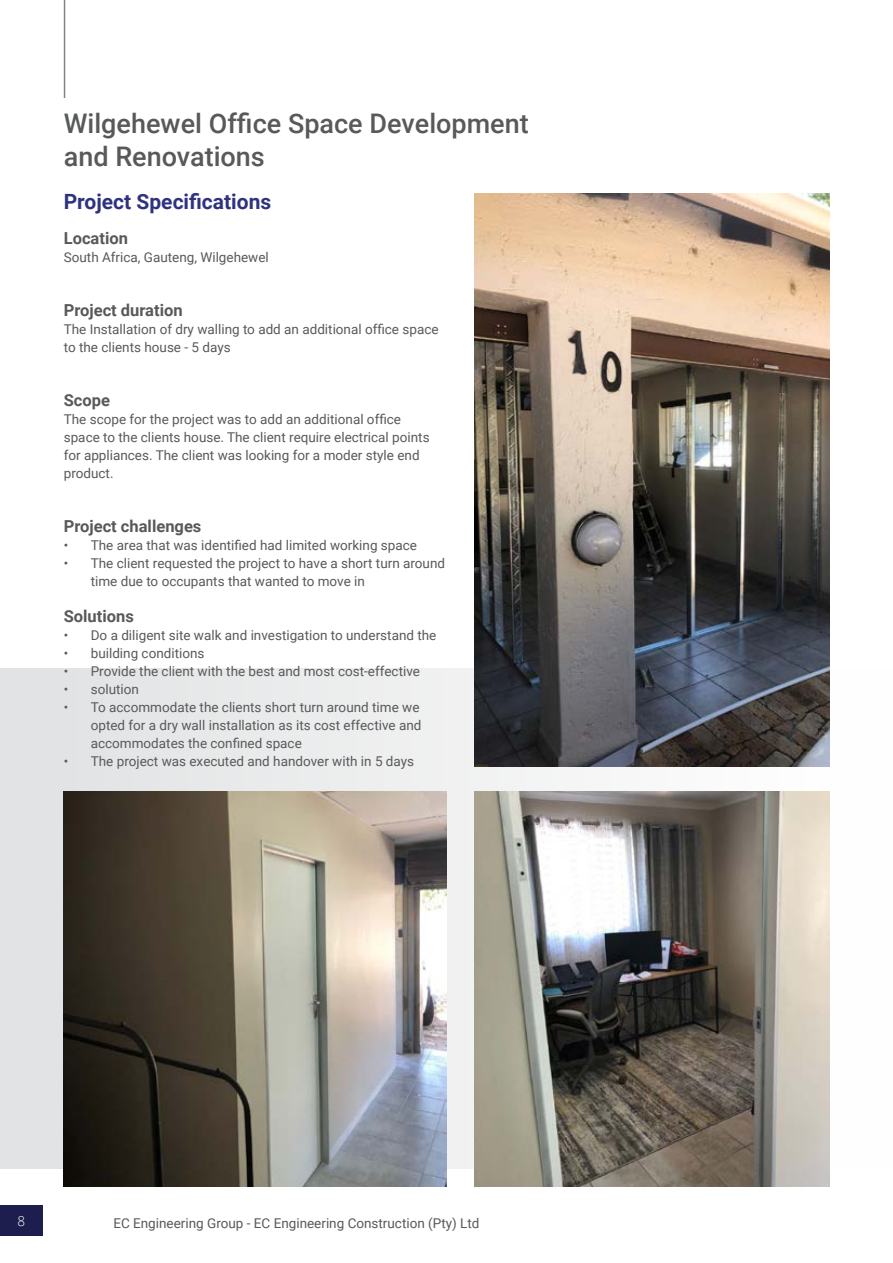
<style>
.page{position:relative;width:893px;height:1263px;background:#fff}
.page>*{position:absolute;margin:0;border:0;box-sizing:border-box;transform-origin:0 0}
.t1{font:500 27px/32.4px "Roboto";color:#58595b}
.t2{font:700 21px "Roboto";color:#2f337f}
.t3{font:700 16.5px "Roboto";color:#58595b}
.t4{font:13.5px/18px "Roboto";color:#58595b}
.t5{font:300 13.5px "Open Sans";color:#fff}
</style>
<div class="page">
<div style="left:0;top:1205px;width:43px;height:30px;background:#1d1e4d"></div>
<div style="left:0;top:668px;width:893px;height:500px;background:linear-gradient(to right,#e2e3e4,#f3f3f3)"></div>
<hr style="left:64px;top:0;width:1px;height:98px;background:#808285">
<img style="left:475px;top:193px;width:354px;height:573px">
<img style="left:475px;top:791px;width:354px;height:395px">
<img style="left:64px;top:791px;width:382px;height:395px">
<h1 class="t1" style="left:64px;top:107px;width:466px">Wilgehewel Office Space Development and Renovations</h1>
<h2 class="t2" style="left:64px;top:187px;width:209px">Project Specifications</h2>
<p class="t3" style="left:64px;top:227px;width:66px">Location</p>
<p class="t4" style="left:64px;top:248px;width:207px">South Africa, Gauteng, Wilgehewel</p>
<p class="t3" style="left:64px;top:299px;width:120px">Project duration</p>
<p class="t4" style="left:64px;top:320px;width:376px">The Installation of dry walling to add an additional office space to the clients house - 5 days</p>
<p class="t3" style="left:64px;top:389px;width:48px">Scope</p>
<p class="t4" style="left:64px;top:410px;width:367px">The scope for the project was to add an additional office space to the clients house. The client require electrical points for appliances. The client was looking for a moder style end product.</p>
<p class="t3" style="left:64px;top:515px;width:139px">Project challenges</p>
<p class="t4" style="left:64px;top:536px;width:355px">• The area that was identified had limited working space</p>
<p class="t4" style="left:91px;top:554px;width:356px;text-indent:-27px">• The client requested the project to have a short turn around time due to occupants that wanted to move in</p>
<p class="t3" style="left:64px;top:605px;width:72px">Solutions</p>
<p class="t4" style="left:64px;top:626px;width:374px">• Do a diligent site walk and investigation to understand the</p>
<p class="t4" style="left:64px;top:644px;width:142px">• building conditions</p>
<p class="t4" style="left:64px;top:662px;width:358px">• Provide the client with the best and most cost-effective</p>
<p class="t4" style="left:64px;top:680px;width:77px">• solution</p>
<p class="t4" style="left:91px;top:698px;width:332px;text-indent:-27px">• To accommodate the clients short turn around time we opted for a dry wall installation as its cost effective and accommodates the confined space</p>
<p class="t4" style="left:64px;top:752px;width:352px">• The project was executed and handover with in 5 days</p>
<p class="t5" style="left:17px;top:1211px;width:9px">8</p>
<p class="t4" style="left:113px;top:1213px;width:368px">EC Engineering Group - EC Engineering Construction (Pty) Ltd</p>
</div>
